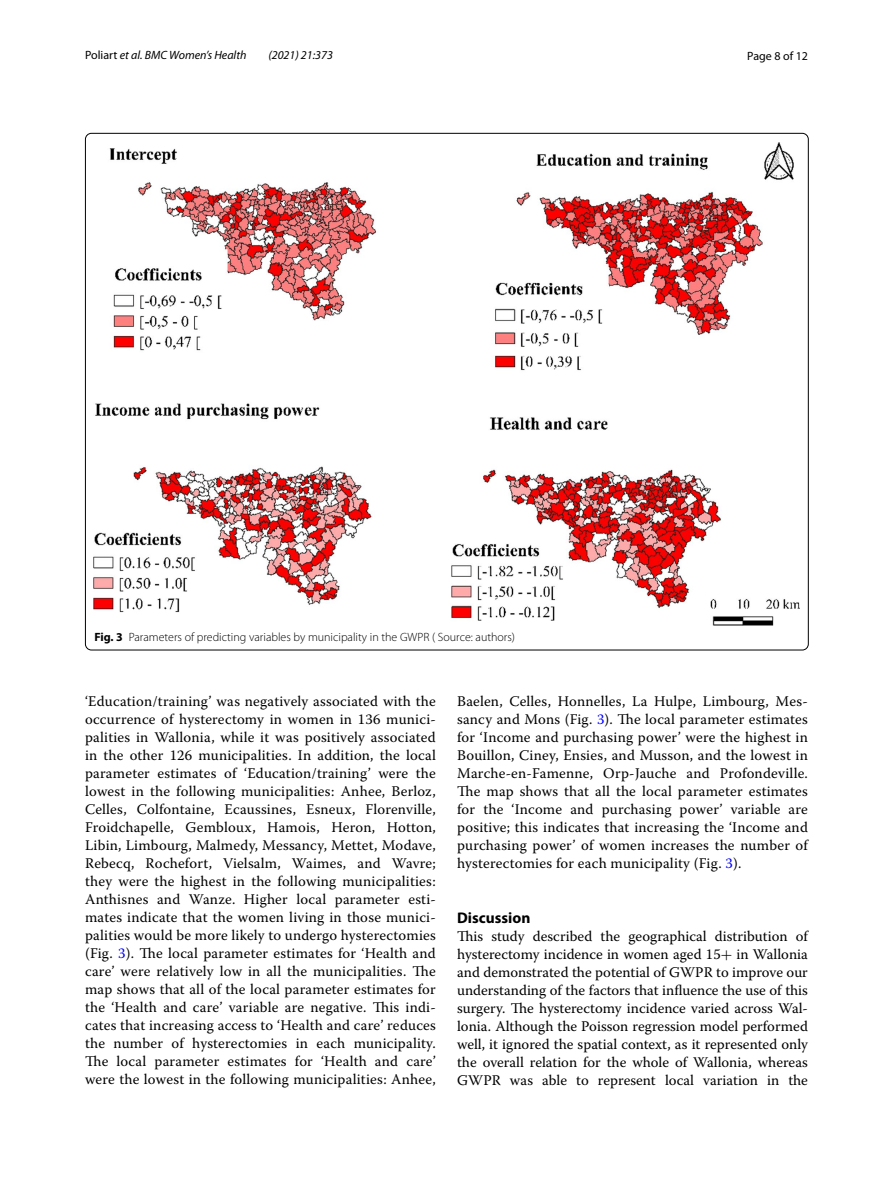
<style>
.page{position:relative;width:893px;height:1187px;background:#fff}
.page>*{position:absolute;margin:0;border:0;box-sizing:border-box;transform-origin:0 0}
.t1{font:700 15.45px "Myriad Pro";color:#000}
.t2{font:14.7px/18px "Warnock Pro";letter-spacing:.015em;color:#000;text-align:justify}
.t3{font:300 12px "Myriad Pro";color:#000}
.t4{font:italic 12px "Myriad Pro";color:#000}
.t5{font:12px "Myriad Pro";color:#000}
.s1{font-style:normal}
.s2{font-weight:700}
.s3{color:#00f}
.s4{font-family:"MTSY"}
</style>
<div class="page">
<img style="left:94px;top:142px;width:706px;height:483px">
<p class="t4" style="left:85px;top:48px;width:163px"><span class="s1">Poliart</span> et al. BMC Women’s Health</p>
<p class="t4" style="left:268px;top:48px;width:66px">(2021) 21:373</p>
<p class="t5" style="left:747px;top:48px;width:62px">Page 8 of 12</p>
<p class="t3" style="left:94px;top:630px;width:422px"><span class="s2">Fig. 3</span> Parameters of predicting variables by municipality in the GWPR ( Source: authors)</p>
<p class="t2" style="left:85px;top:691px;width:352px">‘Education/training’ was negatively associated with the occurrence of hysterectomy in women in 136 munici&shy;palities in Wallonia, while it was positively associated in the other 126 municipalities. In addition, the local parameter estimates of ‘Education/training’ were the lowest in the following municipalities: Anhee, Berloz, Celles, Colfontaine, Ecaussines, Esneux, Florenville, Froidchapelle, Gembloux, Hamois, Heron, Hotton, Libin, Limbourg, Malmedy, Messancy, Mettet, Modave, Rebecq, Rochefort, Vielsalm, Waimes, and Wavre; they were the highest in the following municipalities:<br>Anthisnes and Wanze. Higher local parameter esti&shy;mates indicate that the women living in those munici&shy;palities would be more likely to undergo hysterectomies (Fig. <span class="s3">3</span>). The local parameter estimates for ‘Health and care’ were relatively low in all the municipalities. The map shows that all of the local parameter estimates for the ‘Health and care’ variable are negative. This indi&shy;cates that increasing access to ‘Health and care’ reduces the number of hysterectomies in each municipality.<br>The local parameter estimates for ‘Health and care’ were the lowest in the following municipalities: Anhee,</p>
<p class="t2" style="left:457px;top:691px;width:352px">Baelen, Celles, Honnelles, La Hulpe, Limbourg, Mes&shy;sancy and Mons (Fig. <span class="s3">3</span>). The local parameter estimates for ‘Income and purchasing power’ were the highest in Bouillon, Ciney, Ensies, and Musson, and the lowest in Marche-en-Famenne, Orp-Jauche and Profondeville.<br>The map shows that all the local parameter estimates for the ‘Income and purchasing power’ variable are positive; this indicates that increasing the ‘Income and purchasing power’ of women increases the number of hysterectomies for each municipality (Fig. <span class="s3">3</span>).</p>
<p class="t1" style="left:457px;top:907px;width:75px">Discussion</p>
<p class="t2" style="left:457px;top:926px;width:352px">This study described the geographical distribution of hysterectomy incidence in women aged 15<span class="s4">+</span> in Wallonia and demonstrated the potential of GWPR to improve our understanding of the factors that influence the use of this surgery. The hysterectomy incidence varied across Wal&shy;lonia. Although the Poisson regression model performed well, it ignored the spatial context, as it represented only the overall relation for the whole of Wallonia, whereas GWPR was able to represent local variation in the</p>
</div>
